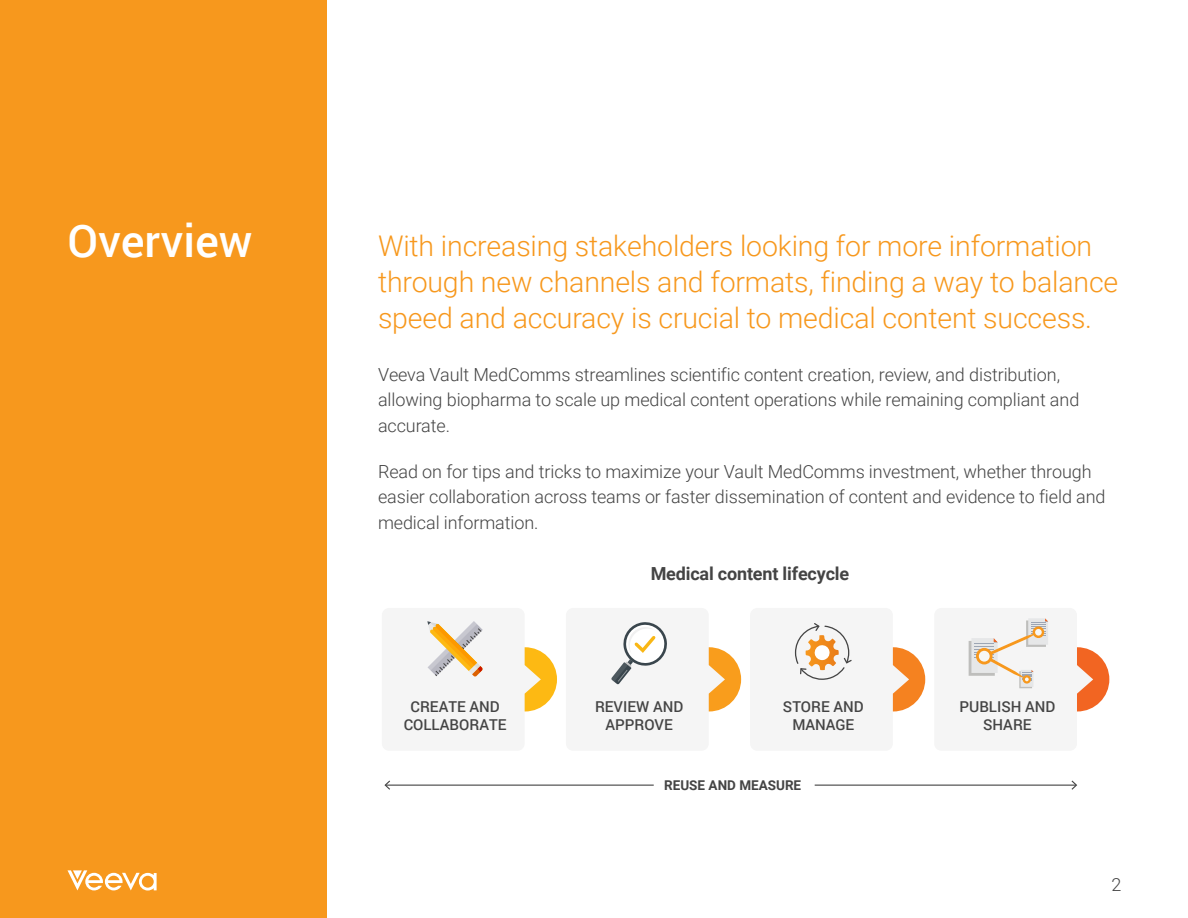
<style>
.page{position:relative;width:1188px;height:918px;background:#fff}
.page>*{position:absolute;margin:0;border:0;box-sizing:border-box;transform-origin:0 0}
.t1{font:500 45px "Roboto";color:#fff}
.Body_Copy{font:300 28.5px/36px "Roboto";letter-spacing:-.005em;color:#f7981d}
.Body_Copy-2{font:300 18px/25.5px "Roboto";letter-spacing:-.005em;color:#444}
.Orange_Head_CAPS{font:700 18px "Roboto";letter-spacing:-.01em;color:#444}
.t2{font:500 15px/18px "Roboto";color:#444;text-align:center}
.t3{font:700 13.5px "Roboto";color:#444}
</style>
<div class="page">
<div style="left:0;top:0;width:326px;height:918px;background:#f7981d"></div>
<svg style="left:68px;top:870px;width:89px;height:21px"></svg>
<div style="left:861px;top:647px;width:64px;height:64px;background:#f58220;border-radius:50%"></div>
<div style="left:493px;top:647px;width:64px;height:64px;background:#fdb913;border-radius:50%"></div>
<svg style="left:427px;top:621px;width:114px;height:91px"></svg>
<div style="left:1045px;top:647px;width:64px;height:64px;background:#f26522;border-radius:50%"></div>
<div style="left:677px;top:647px;width:64px;height:64px;background:#f99d1c;border-radius:50%"></div>
<svg style="left:611px;top:622px;width:114px;height:90px"></svg>
<svg style="left:968px;top:618px;width:125px;height:94px"></svg>
<svg style="left:794px;top:623px;width:115px;height:89px"></svg>
<hr style="left:386px;top:785px;width:268px;height:1px;background:#444">
<svg style="left:384px;top:781px;width:6px;height:9px"></svg>
<hr style="left:815px;top:785px;width:261px;height:1px;background:#444">
<svg style="left:1072px;top:781px;width:5px;height:9px"></svg>
<p class="t1" style="left:68px;top:209px;width:186px">Overview</p>
<p class="Body_Copy" style="left:378px;top:227px;width:742px">With increasing stakeholders looking for more information through new channels and formats, finding a way to balance speed and accuracy is crucial to medical content success.</p>
<p class="Body_Copy-2" style="left:378px;top:361px;width:703px">Veeva Vault MedComms streamlines scientific content creation, review, and distribution, allowing biopharma to scale up medical content operations while remaining compliant and accurate.</p>
<p class="Body_Copy-2" style="left:378px;top:458px;width:729px">Read on for tips and tricks to maximize your Vault MedComms investment, whether through easier collaboration across teams or faster dissemination of content and evidence to field and medical information.</p>
<p class="Orange_Head_CAPS" style="left:651px;top:561px;width:200px">Medical content lifecycle</p>
<p class="t2" style="left:404px;top:697px;width:104px">CREATE AND<br>COLLABORATE</p>
<p class="t2" style="left:783px;top:697px;width:82px">STORE AND<br>MANAGE</p>
<p class="t2" style="left:959px;top:697px;width:97px">PUBLISH AND<br>SHARE</p>
<p class="t2" style="left:595px;top:697px;width:90px">REVIEW AND<br>APPROVE</p>
<p class="t3" style="left:664px;top:776px;width:139px">REUSE AND MEASURE</p>
<p class="Body_Copy-2" style="left:1111px;top:871px;width:11px">2</p>
</div>
